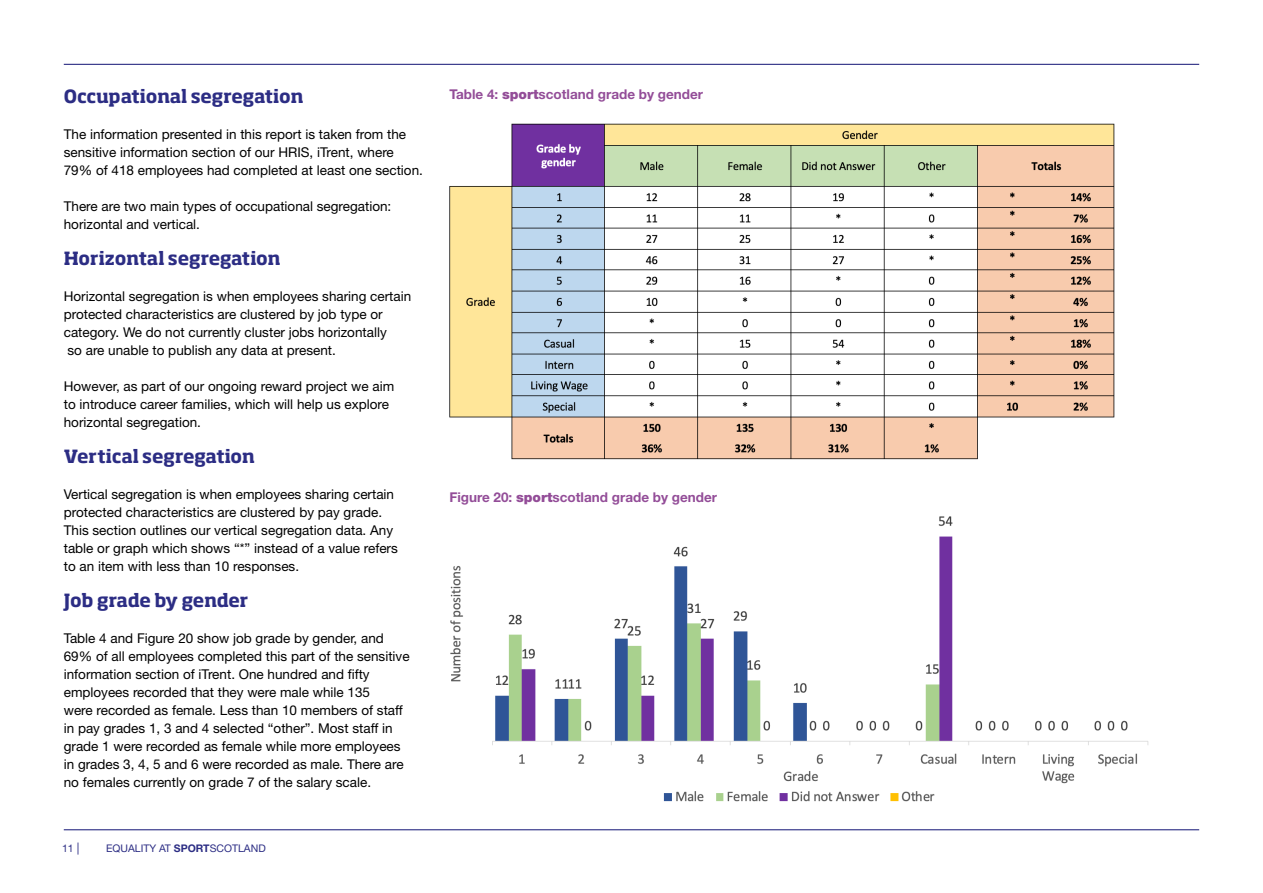
<style>
.page{position:relative;width:1263px;height:893px;background:#fff}
.page>*{position:absolute;margin:0;border:0;box-sizing:border-box;transform-origin:0 0}
.t1{font:700 18px "Soho Std";letter-spacing:-.005em;color:#2c2d84}
.t2{font:13.5px/18px "Helvetica Neue LT Std";color:#000}
.t3{font:700 13.5px "Helvetica Neue LT Std";color:#934d98}
.t4{font:10.5px "Helvetica Neue LT Std";color:#2c2d84}
.s1{font-size:12px}
.s2{font-weight:700}
.s3{font-weight:900}
</style>
<div class="page">
<img style="left:450px;top:516px;width:699px;height:286px">
<hr style="left:64px;top:64px;width:1135px;height:1px;background:#2c2d84">
<hr style="left:64px;top:829px;width:1135px;height:1px;background:#2c2d84">
<img style="left:449px;top:123px;width:666px;height:337px">
<h1 class="t1" style="left:64px;top:85px;width:241px">Occupational segregation</h1>
<p class="t2" style="left:64px;top:125px;width:361px">The information presented in this report is taken from the sensitive information section of our HRIS, iTrent, where<br>79% of 418 employees had completed at least one section.</p>
<p class="t2" style="left:64px;top:197px;width:329px">There are two main types of occupational segregation: horizontal and vertical.</p>
<h1 class="t1" style="left:64px;top:247px;width:218px">Horizontal segregation</h1>
<p class="t2" style="left:64px;top:287px;width:349px">Horizontal segregation is when employees sharing certain protected characteristics are clustered by job type or category. We do not currently cluster jobs horizontally<br>so are unable to publish any data at present.</p>
<p class="t2" style="left:64px;top:377px;width:332px">However, as part of our ongoing reward project we aim to introduce career families, which will help us explore horizontal segregation.</p>
<h1 class="t1" style="left:64px;top:445px;width:193px">Vertical segregation</h1>
<p class="t2" style="left:64px;top:485px;width:336px">Vertical segregation is when employees sharing certain protected characteristics are clustered by pay grade.<br>This section outlines our vertical segregation data. Any table or graph which shows “*” instead of a value refers to an item with less than 10 responses.</p>
<h1 class="t1" style="left:64px;top:589px;width:186px">Job grade by gender</h1>
<p class="t2" style="left:64px;top:629px;width:347px">Table 4 and Figure 20 show job grade by gender, and 69% of all employees completed this part of the sensitive information section of iTrent. One hundred and fifty employees recorded that they were male while 135<br>were recorded as female. Less than 10 members of staff in pay grades 1, 3 and 4 selected “other”. Most staff in grade 1 were recorded as female while more employees in grades 3, 4, 5 and 6 were recorded as male. There are no females currently on grade 7 of the salary scale.</p>
<p class="t4" style="left:62px;top:842px;width:19px">11 <span class="s1">|</span></p>
<p class="t4" style="left:106px;top:842px;width:161px">EQUALITY AT <span class="s2">SPORT</span>SCOTLAND</p>
<p class="t3" style="left:449px;top:86px;width:255px">Table 4: <span class="s3">sport</span>scotland grade by gender</p>
<p class="t3" style="left:449px;top:488px;width:269px">Figure 20: <span class="s3">sport</span>scotland grade by gender</p>
</div>
